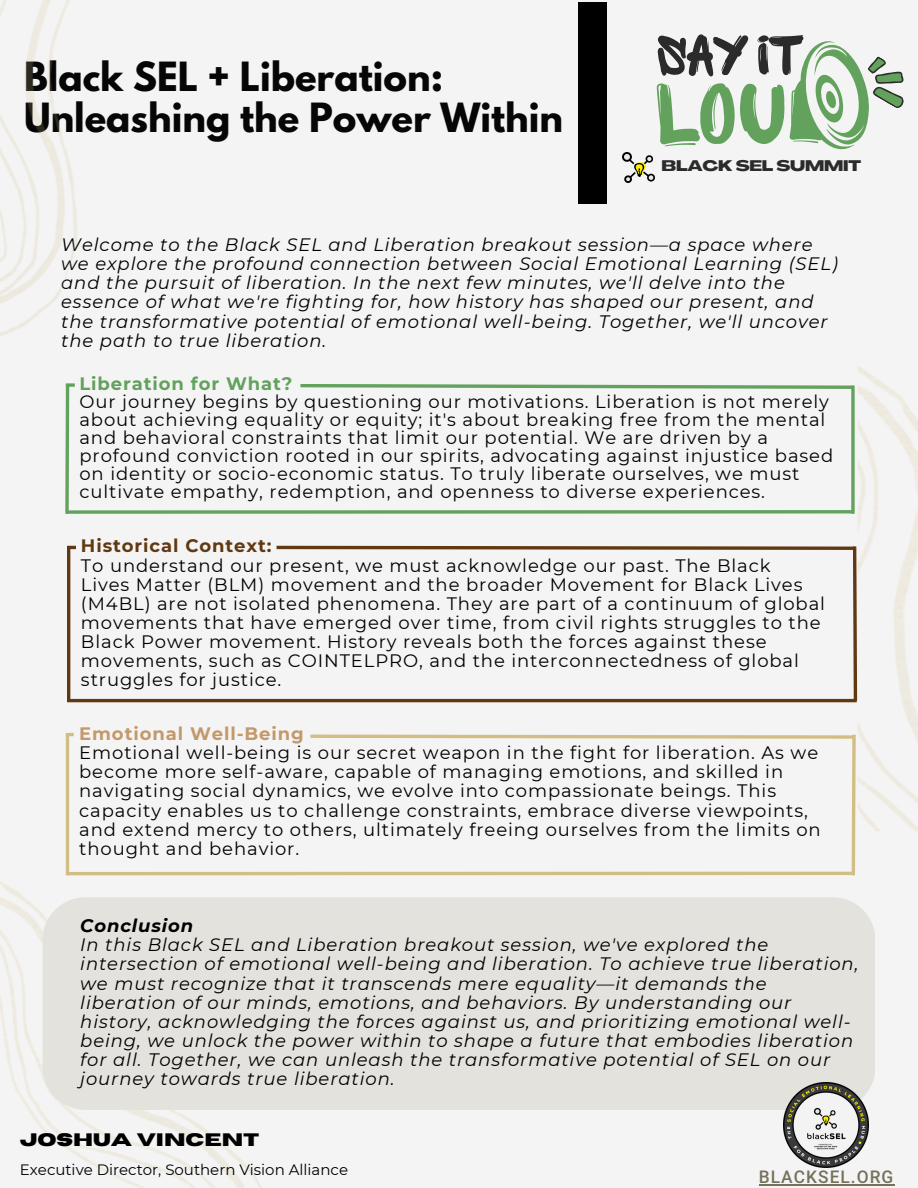
<style>
.page{position:relative;width:918px;height:1188px;background:#f4f4f4}
.page>*{position:absolute;margin:0;border:0;box-sizing:border-box;transform-origin:0 0}
.t1{font:92.55px "Sprite Graffiti";color:#62a25d}
.t2{font:59.4px "Sprite Graffiti";color:#2b2b2b}
.t3{font:700 35.7px/41.7px "League Spartan";color:#060606}
.t4{font:18px/19.2px "Montserrat";letter-spacing:.05em;color:#000}
.t5{font:italic 18px/19.2px "Montserrat";letter-spacing:.05em;color:#000}
.t6{font:700 18px "Montserrat";letter-spacing:.05em;color:#c3996b}
.t7{font:700 18px "Montserrat";letter-spacing:.05em;color:#603811}
.t8{font:700 18px "Montserrat";letter-spacing:.05em;color:#62a25d}
.t9{font:700 18px "Horizon";color:#000}
.t10{font:italic 700 18px "Montserrat";letter-spacing:.05em;color:#000}
.t11{font:500 17.25px "Mardoto";letter-spacing:.06em;color:#676349}
.t12{font:15px "Montserrat";color:#000}
.t13{font:800 15px "Agrandir Grand";letter-spacing:-.015em;color:#2b2b2b}
</style>
<div class="page">
<img style="left:0;top:804px;width:307px;height:384px">
<div style="left:43px;top:897px;width:832px;height:213px;background:#e4e2dd"></div>
<img style="left:783px;top:1082px;width:86px;height:86px">
<img style="left:858px;top:366px;width:60px;height:465px">
<img style="left:623px;top:153px;width:31px;height:30px">
<div style="left:578px;top:3px;width:28px;height:200px;background:#000"></div>
<img style="left:0;top:0;width:77px;height:336px">
<svg style="left:75px;top:510px;width:776px;height:4px;background:#78ae74"></svg>
<svg style="left:300px;top:384px;width:555px;height:5px"></svg>
<svg style="left:65px;top:383px;width:10px;height:131px"></svg>
<svg style="left:851px;top:386px;width:4px;height:128px"></svg>
<hr style="left:67px;top:699px;width:790px;height:3px;background:#603811">
<hr style="left:67px;top:546px;width:3px;height:155px;background:#603811">
<svg style="left:70px;top:546px;width:6px;height:3px"></svg>
<svg style="left:273px;top:543px;width:586px;height:161px"></svg>
<hr style="left:67px;top:872px;width:787px;height:3px;background:#d2bd84">
<hr style="left:66px;top:735px;width:3px;height:140px;background:#d2bd84">
<svg style="left:66px;top:733px;width:8px;height:3px"></svg>
<svg style="left:307px;top:734px;width:549px;height:142px"></svg>
<hr style="left:759px;top:1184px;width:135px;height:1px;background:#676349">
<svg style="left:793px;top:41px;width:111px;height:109px"></svg>
<p class="t3" style="left:24px;top:60px;width:541px">Black SEL + Liberation:<br>Unleashing the Power Within</p>
<p class="t2" style="left:657px;top:28px;width:147px">SAY IT</p>
<p class="t1" style="left:655px;top:70px;width:131px">lou</p>
<p class="t13" style="left:662px;top:160px;width:201px">BLACK SEL SUMMIT</p>
<p class="t5" style="left:61px;top:235px;width:778px">Welcome to the Black SEL and Liberation breakout session—a space where we explore the profound connection between Social Emotional Learning (SEL) and the pursuit of liberation. In the next few minutes, we'll delve into the essence of what we're fighting for, how history has shaped our present, and the transformative potential of emotional well-being. Together, we'll uncover the path to true liberation.</p>
<p class="t8" style="left:79px;top:373px;width:215px">Liberation for What?</p>
<p class="t4" style="left:79px;top:393px;width:755px;line-height:18px">Our journey begins by questioning our motivations. Liberation is not merely about achieving equality or equity; it's about breaking free from the mental and behavioral constraints that limit our potential. We are driven by a profound conviction rooted in our spirits, advocating against injustice based on identity or socio-economic status. To truly liberate ourselves, we must cultivate empathy, redemption, and openness to diverse experiences.</p>
<p class="t7" style="left:81px;top:535px;width:192px">Historical Context:</p>
<p class="t4" style="left:81px;top:556px;width:746px">To understand our present, we must acknowledge our past. The Black<br>Lives Matter (BLM) movement and the broader Movement for Black Lives (M4BL) are not isolated phenomena. They are part of a continuum of global movements that have emerged over time, from civil rights struggles to the Black Power movement. History reveals both the forces against these movements, such as COINTELPRO, and the interconnectedness of global struggles for justice.</p>
<p class="t6" style="left:79px;top:723px;width:226px">Emotional Well-Being</p>
<p class="t4" style="left:79px;top:743px;width:743px">Emotional well-being is our secret weapon in the fight for liberation. As we become more self-aware, capable of managing emotions, and skilled in navigating social dynamics, we evolve into compassionate beings. This capacity enables us to challenge constraints, embrace diverse viewpoints, and extend mercy to others, ultimately freeing ourselves from the limits on thought and behavior.</p>
<p class="t10" style="left:80px;top:915px;width:115px">Conclusion</p>
<p class="t5" style="left:80px;top:935px;width:780px">In this Black SEL and Liberation breakout session, we've explored the intersection of emotional well-being and liberation. To achieve true liberation, we must recognize that it transcends mere equality—it demands the liberation of our minds, emotions, and behaviors. By understanding our history, acknowledging the forces against us, and prioritizing emotional well&shy;being, we unlock the power within to shape a future that embodies liberation for all. Together, we can unleash the transformative potential of SEL on our journey towards true liberation.</p>
<p class="t9" style="left:20px;top:1131px;width:241px">JOSHUA VINCENT</p>
<p class="t12" style="left:20px;top:1161px;width:330px">Executive Director, Southern Vision Alliance</p>
<p class="t11" style="left:759px;top:1167px;width:136px">BLACKSEL.ORG</p>
</div>
